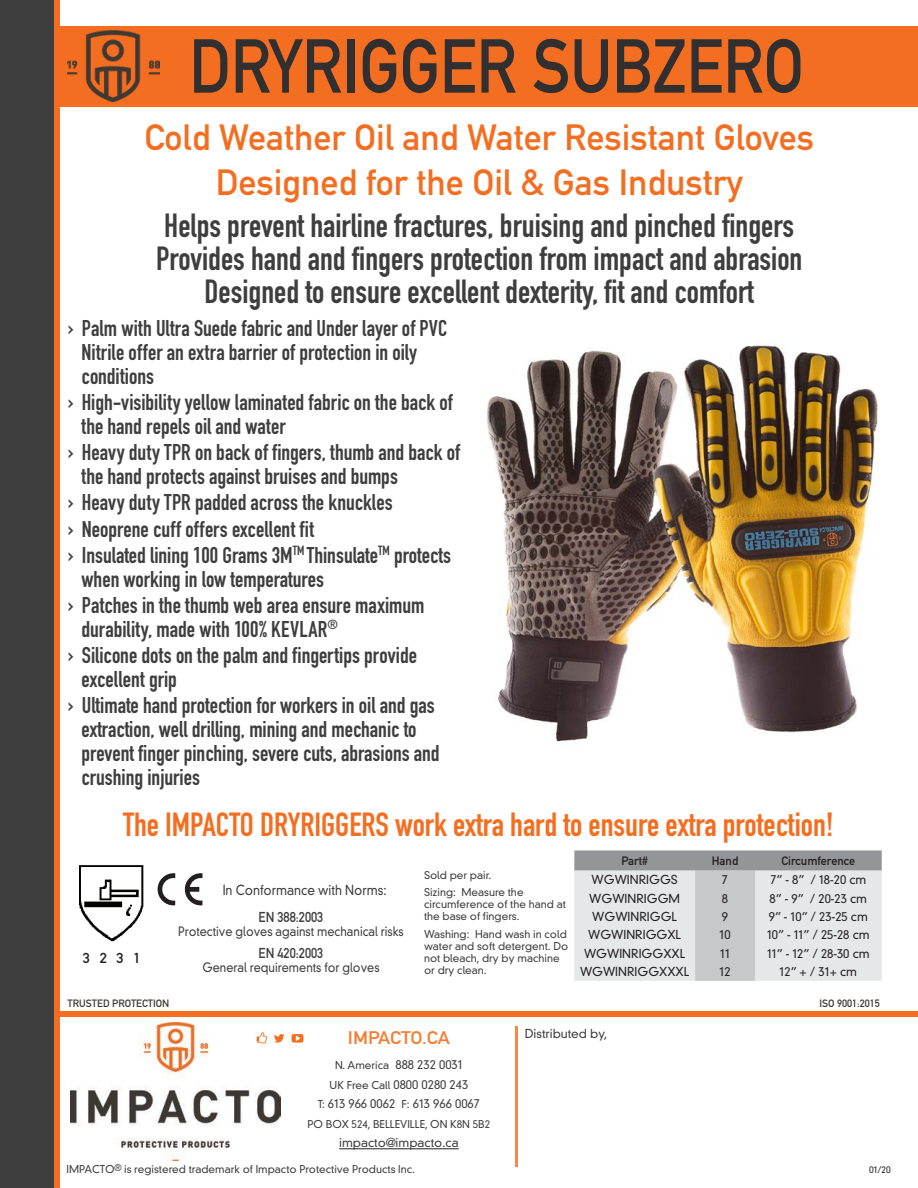
<style>
.page{position:relative;width:918px;height:1188px;background:#fff}
.page>*{position:absolute;margin:0;border:0;box-sizing:border-box;transform-origin:0 0}
.t1{font:75px "DIN Mittelschrift Std";color:#312f30;scale:.88 1}
.t2{font:36px/44.4px "DIN Mittelschrift Std";color:#f36e21;text-align:center}
.t3{font:33px/33px "DIN Engschrift Std";color:#3e3e3f;text-align:center}
.t4{font:33px "DIN Engschrift Std";color:#f36e21}
.t5{font:22.5px/24px "DIN Engschrift Std";color:#3e3e3f}
.t6{font:18px "DIN Mittelschrift Std";color:#f47d32;scale:1.1 1}
.t7{font:14.25px "DIN Mittelschrift Std";color:#231f20;scale:1.05 1}
.t8{font:14.1px "DIN Mittelschrift Std";color:#3e3e3f;scale:.9 1}
.t9{font:300 13.5px "DIN Neuzeit Grotesk Std";color:#3e3e3f;scale:.9 1}
.t10{font:300 12.6px "DIN Neuzeit Grotesk Std";color:#3e3e3f;scale:.9 1}
.t11{font:300 12px "DIN Neuzeit Grotesk Std";color:#231f20}
.t12{font:300 12px/19.5px "DIN Neuzeit Grotesk Std";color:#3e3e3f;text-align:center}
.t13{font:12px "DIN Mittelschrift Std";color:#231f20}
.t14{font:300 10.5px/12px "DIN Neuzeit Grotesk Std";color:#3e3e3f}
.t15{font:10.5px "DIN Mittelschrift Std";color:#3d3934}
.t16{font:300 9px "DIN Neuzeit Grotesk Std";color:#231f20}
.s1{font-size:10.5px}
.s2{font-size:9px}
</style>
<div class="page">
<div style="left:54px;top:26px;width:864px;height:81px;background:#f36e21"></div>
<div style="left:46px;top:1011px;width:872px;height:6px;background:#f36e21"></div>
<div style="left:0;top:0;width:54px;height:1188px;background:#3e3e3f"></div>
<div style="left:54px;top:0;width:5px;height:1188px;background:#f36e21"></div>
<hr style="left:515px;top:1027px;width:2px;height:140px;background:#f68945">
<img style="left:71px;top:1023px;width:210px;height:138px">
<hr style="left:339px;top:1148px;width:120px;height:1px;background:#231f20">
<img style="left:68px;top:31px;width:91px;height:70px">
<svg style="left:257px;top:1032px;width:47px;height:11px"></svg>
<img style="left:487px;top:341px;width:393px;height:401px">
<svg style="left:574px;top:850px;width:308px;height:131px;background:#d4d5d7"></svg>
<img style="left:79px;top:865px;width:65px;height:77px">
<svg style="left:158px;top:873px;width:45px;height:32px"></svg>
<h1 class="t1" style="left:189px;top:22px;width:700px">DRYRIGGER SUBZERO</h1>
<h2 class="t2" style="left:144px;top:116px;width:671px">Cold Weather Oil and Water Resistant Gloves<br>Designed for the Oil &amp; Gas Industry</h2>
<h3 class="t3" style="left:156px;top:209px;width:648px">Helps prevent hairline fractures, bruising and pinched fingers<br>Provides hand and fingers protection from impact and abrasion<br>Designed to ensure excellent dexterity, fit and comfort</h3>
<p class="t5" style="left:82px;top:316px;width:367px;text-indent:-14px">› Palm with Ultra Suede fabric and Under layer of PVC<br>Nitrile offer an extra barrier of protection in oily conditions</p>
<p class="t5" style="left:82px;top:390px;width:373px;text-indent:-14px">› High-visibility yellow laminated fabric on the back of the hand repels oil and water</p>
<p class="t5" style="left:82px;top:440px;width:380px;text-indent:-14px">› Heavy duty TPR on back of fingers, thumb and back of the hand protects against bruises and bumps</p>
<p class="t5" style="left:68px;top:490px;width:384px;line-height:26.1px">› Heavy duty TPR padded across the knuckles<br>› Neoprene cuff offers excellent fit<br>› Insulated lining 100 Grams 3M<sup>TM</sup> Thinsulate<sup>TM</sup> protects</p>
<p class="t5" style="left:68px;top:566px;width:358px;line-height:26.1px;text-indent:14px">when working in low temperatures<br>› Patches in the thumb web area ensure maximum</p>
<p class="t5" style="left:68px;top:616px;width:351px;line-height:26.1px;text-indent:14px">durability, made with 100% KEVLAR<sup>®<br></sup>› Silicone dots on the palm and fingertips provide</p>
<p class="t5" style="left:68px;top:666px;width:368px;line-height:26.1px;text-indent:14px">excellent grip<br>› Ultimate hand protection for workers in oil and gas</p>
<p class="t5" style="left:82px;top:717px;width:360px">extraction, well drilling, mining and mechanic to prevent finger pinching, severe cuts, abrasions and crushing injuries</p>
<h3 class="t4" style="left:123px;top:806px;width:712px">The IMPACTO DRYRIGGERS work extra hard to ensure extra protection!</h3>
<p class="t7" style="left:83px;top:949px;width:56px">3 2 3 1</p>
<p class="t9" style="left:223px;top:882px;width:184px">In Conformance with Norms:</p>
<p class="t8" style="left:259px;top:909px;width:74px">EN 388:2003</p>
<p class="t10" style="left:178px;top:924px;width:252px">Protective gloves against mechanical risks</p>
<p class="t8" style="left:259px;top:945px;width:74px">EN 420:2003</p>
<p class="t10" style="left:202px;top:960px;width:198px">General requirements for gloves</p>
<p class="t14" style="left:424px;top:867px;width:101px;line-height:17.4px">Sold per pair.<br>Sizing: Measure the</p>
<p class="t14" style="left:424px;top:899px;width:143px">circumference of the hand at the base of fingers.</p>
<p class="t14" style="left:424px;top:928px;width:146px">Washing: Hand wash in cold water and soft detergent. Do not bleach, dry by machine or dry clean.</p>
<p class="t13" style="left:621px;top:854px;width:28px">Part#</p>
<p class="t13" style="left:712px;top:854px;width:28px">Hand</p>
<p class="t13" style="left:782px;top:854px;width:75px">Circumference</p>
<p class="t11" style="left:592px;top:873px;width:88px">WGWINRIGGS</p>
<p class="t11" style="left:722px;top:873px;width:8px">7</p>
<p class="t11" style="left:770px;top:873px;width:98px">7” - 8” / 18-20 cm</p>
<p class="t11" style="left:589px;top:891px;width:92px">WGWINRIGGM</p>
<p class="t11" style="left:722px;top:891px;width:8px">8</p>
<p class="t11" style="left:770px;top:891px;width:99px">8” - 9” / 20-23 cm</p>
<p class="t11" style="left:592px;top:910px;width:86px">WGWINRIGGL</p>
<p class="t11" style="left:722px;top:910px;width:8px">9</p>
<p class="t11" style="left:769px;top:910px;width:101px">9” - 10” / 23-25 cm</p>
<p class="t11" style="left:588px;top:928px;width:95px">WGWINRIGGXL</p>
<p class="t11" style="left:720px;top:928px;width:13px">10</p>
<p class="t11" style="left:767px;top:928px;width:104px">10” - 11” / 25-28 cm</p>
<p class="t11" style="left:584px;top:946px;width:103px">WGWINRIGGXXL</p>
<p class="t11" style="left:720px;top:946px;width:11px">11</p>
<p class="t11" style="left:767px;top:946px;width:104px">11” - 12” / 28-30 cm</p>
<p class="t11" style="left:580px;top:965px;width:111px">WGWINRIGGXXXL</p>
<p class="t11" style="left:720px;top:965px;width:13px">12</p>
<p class="t11" style="left:780px;top:965px;width:79px">12” + / 31+ cm</p>
<p class="t15" style="left:68px;top:997px;width:103px">TRUSTED PROTECTION</p>
<p class="t15" style="left:819px;top:997px;width:62px">ISO 9001:2015</p>
<p class="t6" style="left:348px;top:1027px;width:94px">IMPACTO.CA</p>
<p class="t12" style="left:318px;top:1055px;width:164px"><span class="s1">N. America</span> 888 232 0031<br><span class="s1">UK Free Call</span> 0800 0280 243<br><span class="s1">T:</span> 613 966 0062 <span class="s1">F:</span> 613 966 0067</p>
<p class="t14" style="left:308px;top:1118px;width:184px">PO BOX 524, BELLEVILLE, ON K8N 5B2</p>
<p class="t12" style="left:339px;top:1133px;width:121px">impacto@impacto.ca</p>
<p class="t14" style="left:67px;top:1163px;width:350px">IMPACTO<span class="s2">®</span> is registered trademark of Impacto Protective Products Inc.</p>
<p class="t12" style="left:525px;top:1024px;width:84px">Distributed by,</p>
<p class="t16" style="left:869px;top:1165px;width:23px">01/20</p>
</div>
